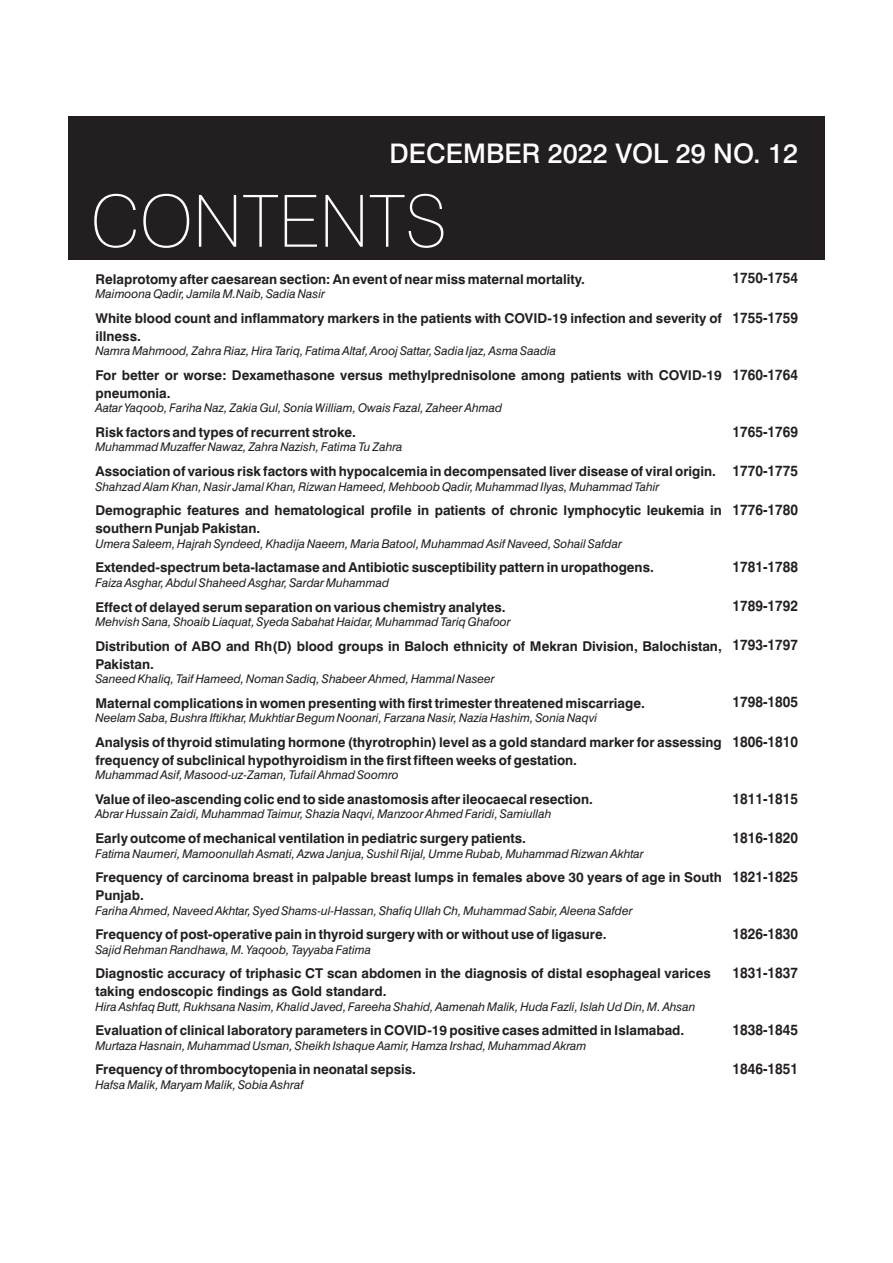
<style>
.page{position:relative;width:893px;height:1263px;background:#fff}
.page>*{position:absolute;margin:0;border:0;box-sizing:border-box;transform-origin:0 0}
.t1{font:100 72px "Swiss 721 BT";color:#fff}
.t2{font:500 27px "Swiss 721 BT";color:#fff}
.t3{font:700 15px "Swiss 721 BT";color:#231f20;scale:.89 1}
.t4{font:700 13.5px/17.9px "Swiss 721 BT";color:#231f20}
.t5{font:italic 12px "Swiss 721 BT";color:#231f20}
</style>
<div class="page">
<div style="left:68px;top:116px;width:756px;height:143px;background:#231f20"></div>
<h2 class="t2" style="left:389px;top:142px;width:410px">DECEMBER 2022 VOL 29 NO. 12</h2>
<h1 class="t1" style="left:91px;top:192px;width:357px">CONTENTS</h1>
<p class="t4" style="left:95px;top:271px;width:491px">Relaprotomy after caesarean section: An event of near miss maternal mortality.</p>
<p class="t5" style="left:95px;top:289px;width:231px">Maimoona Qadir, Jamila M.Naib, Sadia Nasir</p>
<p class="t4" style="left:95px;top:310px;width:628px">White blood count and inflammatory markers in the patients with COVID-19 infection and severity of illness.</p>
<p class="t5" style="left:95px;top:346px;width:462px">Namra Mahmood, Zahra Riaz, Hira Tariq, Fatima Altaf, Arooj Sattar, Sadia Ijaz, Asma Saadia</p>
<p class="t4" style="left:95px;top:367px;width:628px">For better or worse: Dexamethasone versus methylprednisolone among patients with COVID-19 pneumonia.</p>
<p class="t5" style="left:95px;top:403px;width:408px">Aatar Yaqoob, Fariha Naz, Zakia Gul, Sonia William, Owais Fazal, Zaheer Ahmad</p>
<p class="t4" style="left:95px;top:424px;width:262px">Risk factors and types of recurrent stroke.</p>
<p class="t5" style="left:95px;top:442px;width:309px">Muhammad Muzaffer Nawaz, Zahra Nazish, Fatima Tu Zahra</p>
<p class="t4" style="left:95px;top:464px;width:622px">Association of various risk factors with hypocalcemia in decompensated liver disease of viral origin.</p>
<p class="t5" style="left:95px;top:481px;width:566px">Shahzad Alam Khan, Nasir Jamal Khan, Rizwan Hameed, Mehboob Qadir, Muhammad Ilyas, Muhammad Tahir</p>
<p class="t4" style="left:95px;top:503px;width:628px">Demographic features and hematological profile in patients of chronic lymphocytic leukemia in southern Punjab Pakistan.</p>
<p class="t5" style="left:95px;top:538px;width:528px">Umera Saleem, Hajrah Syndeed, Khadija Naeem, Maria Batool, Muhammad Asif Naveed, Sohail Safdar</p>
<p class="t4" style="left:95px;top:560px;width:560px">Extended-spectrum beta-lactamase and Antibiotic susceptibility pattern in uropathogens.</p>
<p class="t5" style="left:95px;top:578px;width:295px">Faiza Asghar, Abdul Shaheed Asghar, Sardar Muhammad</p>
<p class="t4" style="left:95px;top:599px;width:412px">Effect of delayed serum separation on various chemistry analytes.</p>
<p class="t5" style="left:95px;top:617px;width:417px">Mehvish Sana, Shoaib Liaquat, Syeda Sabahat Haidar, Muhammad Tariq Ghafoor</p>
<p class="t4" style="left:95px;top:638px;width:628px">Distribution of ABO and Rh(D) blood groups in Baloch ethnicity of Mekran Division, Balochistan,<br>Pakistan.</p>
<p class="t5" style="left:95px;top:674px;width:401px">Saneed Khaliq, Taif Hameed, Noman Sadiq, Shabeer Ahmed, Hammal Naseer</p>
<p class="t4" style="left:95px;top:695px;width:551px">Maternal complications in women presenting with first trimester threatened miscarriage.</p>
<p class="t5" style="left:95px;top:713px;width:503px">Neelam Saba, Bushra Iftikhar, Mukhtiar Begum Noonari, Farzana Nasir, Nazia Hashim, Sonia Naqvi</p>
<p class="t4" style="left:95px;top:734px;width:628px">Analysis of thyroid stimulating hormone (thyrotrophin) level as a gold standard marker for assessing frequency of subclinical hypothyroidism in the first fifteen weeks of gestation.</p>
<p class="t5" style="left:95px;top:770px;width:305px">Muhammad Asif, Masood-uz-Zaman, Tufail Ahmad Soomro</p>
<p class="t4" style="left:95px;top:791px;width:499px">Value of ileo-ascending colic end to side anastomosis after ileocaecal resection.</p>
<p class="t5" style="left:95px;top:809px;width:457px">Abrar Hussain Zaidi, Muhammad Taimur, Shazia Naqvi, Manzoor Ahmed Faridi, Samiullah</p>
<p class="t4" style="left:95px;top:831px;width:432px">Early outcome of mechanical ventilation in pediatric surgery patients.</p>
<p class="t5" style="left:95px;top:848px;width:550px">Fatima Naumeri, Mamoonullah Asmati, Azwa Janjua, Sushil Rijal, Umme Rubab, Muhammad Rizwan Akhtar</p>
<p class="t4" style="left:95px;top:870px;width:628px">Frequency of carcinoma breast in palpable breast lumps in females above 30 years of age in South<br>Punjab.</p>
<p class="t5" style="left:95px;top:905px;width:539px">Fariha Ahmed, Naveed Akhtar, Syed Shams-ul-Hassan, Shafiq Ullah Ch, Muhammad Sabir, Aleena Safder</p>
<p class="t4" style="left:95px;top:927px;width:513px">Frequency of post-operative pain in thyroid surgery with or without use of ligasure.</p>
<p class="t5" style="left:95px;top:945px;width:277px">Sajid Rehman Randhawa, M. Yaqoob, Tayyaba Fatima</p>
<p class="t4" style="left:95px;top:966px;width:617px">Diagnostic accuracy of triphasic CT scan abdomen in the diagnosis of distal esophageal varices taking endoscopic findings as Gold standard.</p>
<p class="t5" style="left:95px;top:1002px;width:602px">Hira Ashfaq Butt, Rukhsana Nasim, Khalid Javed, Fareeha Shahid, Aamenah Malik, Huda Fazli, Islah Ud Din, M. Ahsan</p>
<p class="t4" style="left:95px;top:1023px;width:591px">Evaluation of clinical laboratory parameters in COVID-19 positive cases admitted in Islamabad.</p>
<p class="t5" style="left:95px;top:1041px;width:493px">Murtaza Hasnain, Muhammad Usman, Sheikh Ishaque Aamir, Hamza Irshad, Muhammad Akram</p>
<p class="t4" style="left:95px;top:1062px;width:322px">Frequency of thrombocytopenia in neonatal sepsis.</p>
<p class="t5" style="left:95px;top:1080px;width:210px">Hafsa Malik, Maryam Malik, Sobia Ashraf</p>
<p class="t3" style="left:733px;top:272px;width:75px">1750-1754</p>
<p class="t3" style="left:733px;top:311px;width:75px">1755-1759</p>
<p class="t3" style="left:733px;top:368px;width:75px">1760-1764</p>
<p class="t3" style="left:733px;top:425px;width:75px">1765-1769</p>
<p class="t3" style="left:733px;top:464px;width:75px">1770-1775</p>
<p class="t3" style="left:733px;top:503px;width:75px">1776-1780</p>
<p class="t3" style="left:733px;top:561px;width:75px">1781-1788</p>
<p class="t3" style="left:733px;top:600px;width:75px">1789-1792</p>
<p class="t3" style="left:733px;top:639px;width:75px">1793-1797</p>
<p class="t3" style="left:733px;top:696px;width:75px">1798-1805</p>
<p class="t3" style="left:733px;top:735px;width:75px">1806-1810</p>
<p class="t3" style="left:733px;top:792px;width:75px">1811-1815</p>
<p class="t3" style="left:733px;top:831px;width:75px">1816-1820</p>
<p class="t3" style="left:733px;top:870px;width:75px">1821-1825</p>
<p class="t3" style="left:733px;top:927px;width:75px">1826-1830</p>
<p class="t3" style="left:733px;top:967px;width:75px">1831-1837</p>
<p class="t3" style="left:733px;top:1024px;width:75px">1838-1845</p>
<p class="t3" style="left:733px;top:1063px;width:75px">1846-1851</p>
</div>
